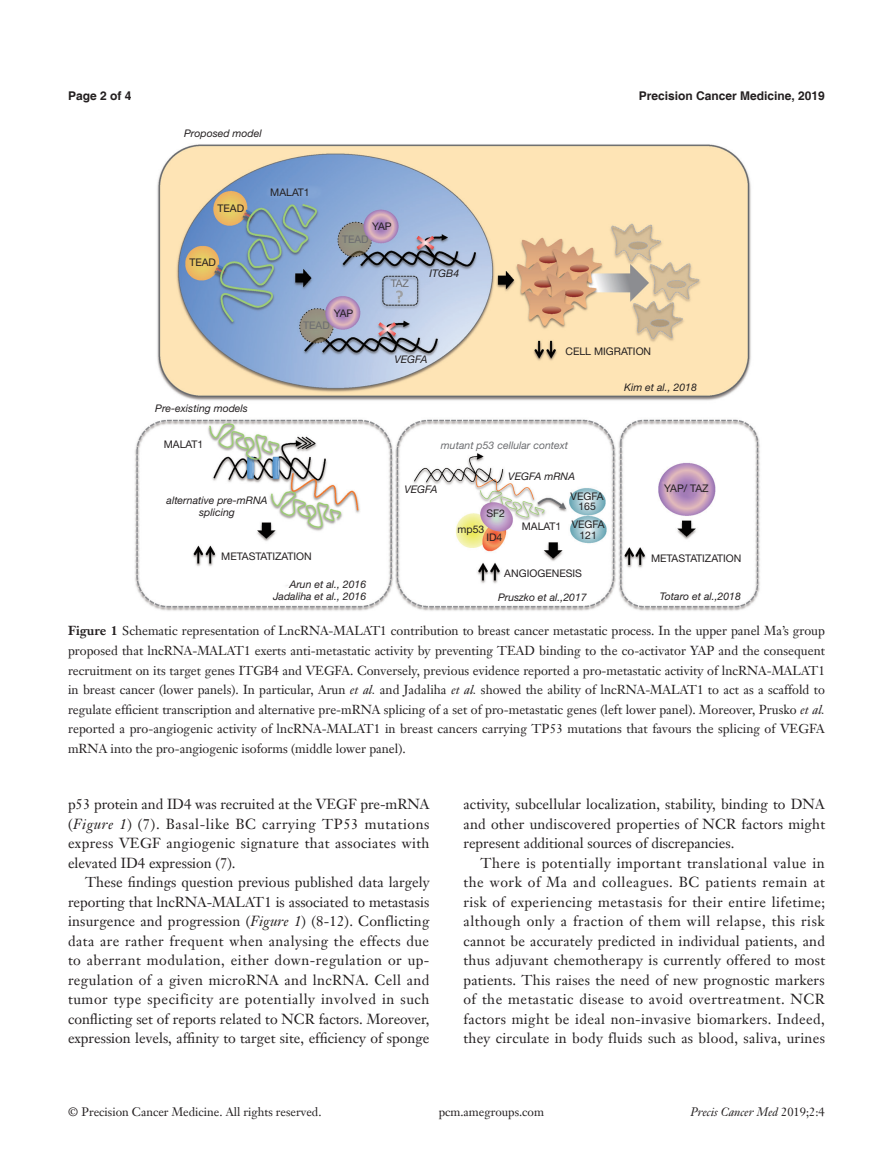
<style>
.page{position:relative;width:893px;height:1170px;background:#fff}
.page>*{position:absolute;margin:0;border:0;box-sizing:border-box;transform-origin:0 0}
.t1{font:14.25px/19.5px "Janson Text LT";color:#231f20;text-align:justify}
.t2{font:12.75px/19.5px "Janson Text LT";color:#231f20;text-align:justify}
.t3{font:12px "Janson Text LT";color:#231f20}
.t4{font:700 12px "Helvetica";color:#231f20}
.t5{font:italic 12px "Janson Text LT";color:#231f20}
.t6{font:italic 10.5px/12px "Helvetica Neue LT Pro";color:#231f20;text-align:center}
.t7{font:10.5px "Helvetica Neue LT Pro";color:#231f20}
.t8{font:italic 10.5px "Helvetica Neue LT Pro";color:#6c6d70}
.t9{font:10.5px "Helvetica Neue LT Pro";color:#6c6d70}
.s1{font-weight:700}
.s2{font-style:italic}
.s3{font-style:normal}
</style>
<div class="page">
<img style="left:135px;top:144px;width:625px;height:467px">
<p class="t4" style="left:68px;top:88px;width:65px">Page 2 of 4</p>
<p class="t4" style="left:639px;top:88px;width:188px">Precision Cancer Medicine, 2019</p>
<p class="t6" style="left:184px;top:127px;width:79px">Proposed model</p>
<p class="t7" style="left:217px;top:201px;width:28px">TEAD</p>
<p class="t7" style="left:189px;top:256px;width:28px">TEAD</p>
<p class="t6" style="left:155px;top:402px;width:94px">Pre-existing models</p>
<p class="t7" style="left:164px;top:438px;width:41px">MALAT1</p>
<p class="t7" style="left:270px;top:185px;width:41px">MALAT1</p>
<p class="t7" style="left:372px;top:219px;width:21px">YAP</p>
<p class="t9" style="left:342px;top:233px;width:28px">TEAD</p>
<p class="t7" style="left:334px;top:306px;width:21px">YAP</p>
<p class="t9" style="left:391px;top:277px;width:20px">TAZ</p>
<p class="t9" style="left:303px;top:319px;width:28px">TEAD</p>
<p class="t6" style="left:430px;top:267px;width:31px">ITGB4</p>
<p class="t6" style="left:394px;top:353px;width:35px">VEGFA</p>
<p class="t7" style="left:565px;top:344px;width:87px">CELL MIGRATION</p>
<p class="t6" style="left:624px;top:381px;width:74px">Kim et al., 2018</p>
<p class="t8" style="left:441px;top:439px;width:129px">mutant p53 cellular context</p>
<p class="t6" style="left:167px;top:494px;width:103px">alternative pre-mRNA splicing</p>
<p class="t7" style="left:221px;top:550px;width:92px">METASTATIZATION</p>
<p class="t6" style="left:289px;top:577px;width:78px">Arun et al., 2016</p>
<p class="t6" style="left:273px;top:589px;width:95px">Jadaliha et al., 2016</p>
<p class="t6" style="left:404px;top:483px;width:35px">VEGFA</p>
<p class="t6" style="left:508px;top:469px;width:68px">VEGFA mRNA</p>
<p class="t7" style="left:571px;top:489px;width:35px">VEGFA</p>
<p class="t7" style="left:578px;top:500px;width:19px">165</p>
<p class="t7" style="left:486px;top:507px;width:20px">SF2</p>
<p class="t7" style="left:664px;top:482px;width:46px">YAP/ TAZ</p>
<p class="t7" style="left:572px;top:518px;width:35px">VEGFA</p>
<p class="t7" style="left:579px;top:528px;width:19px">121</p>
<p class="t7" style="left:522px;top:519px;width:41px">MALAT1</p>
<p class="t7" style="left:504px;top:566px;width:79px">ANGIOGENESIS</p>
<p class="t6" style="left:498px;top:590px;width:90px">Pruszko et al.,2017</p>
<p class="t6" style="left:660px;top:590px;width:83px">Totaro et al.,2018</p>
<p class="t7" style="left:458px;top:523px;width:28px">mp53</p>
<p class="t7" style="left:486px;top:531px;width:17px">ID4</p>
<p class="t7" style="left:651px;top:551px;width:92px">METASTATIZATION</p>
<p class="t2" style="left:68px;top:621px;width:758px"><span class="s1">Figure 1</span> Schematic representation of LncRNA-MALAT1 contribution to breast cancer metastatic process. In the upper panel Ma’s group proposed that lncRNA-MALAT1 exerts anti-metastatic activity by preventing TEAD binding to the co-activator YAP and the consequent recruitment on its target genes ITGB4 and VEGFA. Conversely, previous evidence reported a pro-metastatic activity of lncRNA-MALAT1 in breast cancer (lower panels). In particular, Arun <span class="s2">et al.</span> and Jadaliha <span class="s2">et al.</span> showed the ability of lncRNA-MALAT1 to act as a scaffold to regulate efficient transcription and alternative pre-mRNA splicing of a set of pro-metastatic genes (left lower panel). Moreover, Prusko <span class="s2">et al. </span>reported a pro-angiogenic activity of lncRNA-MALAT1 in breast cancers carrying TP53 mutations that favours the splicing of VEGFA mRNA into the pro-angiogenic isoforms (middle lower panel).</p>
<p class="t1" style="left:68px;top:794px;width:363px">p53 protein and ID4 was recruited at the VEGF pre-mRNA (<span class="s2">Figure 1</span>) (7). Basal-like BC carrying TP53 mutations express VEGF angiogenic signature that associates with elevated ID4 expression (7).</p>
<p class="t1" style="left:68px;top:872px;width:363px;text-indent:17px">These findings question previous published data largely reporting that lncRNA-MALAT1 is associated to metastasis insurgence and progression (<span class="s2">Figure 1</span>) (8-12). Conflicting data are rather frequent when analysing the effects due to aberrant modulation, either down-regulation or up&shy;regulation of a given microRNA and lncRNA. Cell and tumor type specificity are potentially involved in such conflicting set of reports related to NCR factors. Moreover, expression levels, affinity to target site, efficiency of sponge</p>
<p class="t1" style="left:463px;top:794px;width:363px">activity, subcellular localization, stability, binding to DNA and other undiscovered properties of NCR factors might represent additional sources of discrepancies.</p>
<p class="t1" style="left:463px;top:852px;width:363px;text-indent:17px">There is potentially important translational value in the work of Ma and colleagues. BC patients remain at risk of experiencing metastasis for their entire lifetime; although only a fraction of them will relapse, this risk cannot be accurately predicted in individual patients, and thus adjuvant chemotherapy is currently offered to most patients. This raises the need of new prognostic markers of the metastatic disease to avoid overtreatment. NCR factors might be ideal non-invasive biomarkers. Indeed, they circulate in body fluids such as blood, saliva, urines</p>
<p class="t3" style="left:68px;top:1104px;width:255px">© Precision Cancer Medicine. All rights reserved.</p>
<p class="t3" style="left:439px;top:1104px;width:107px">pcm.amegroups.com</p>
<p class="t5" style="left:691px;top:1104px;width:136px">Precis Cancer Med <span class="s3">2019;2:4</span></p>
</div>
